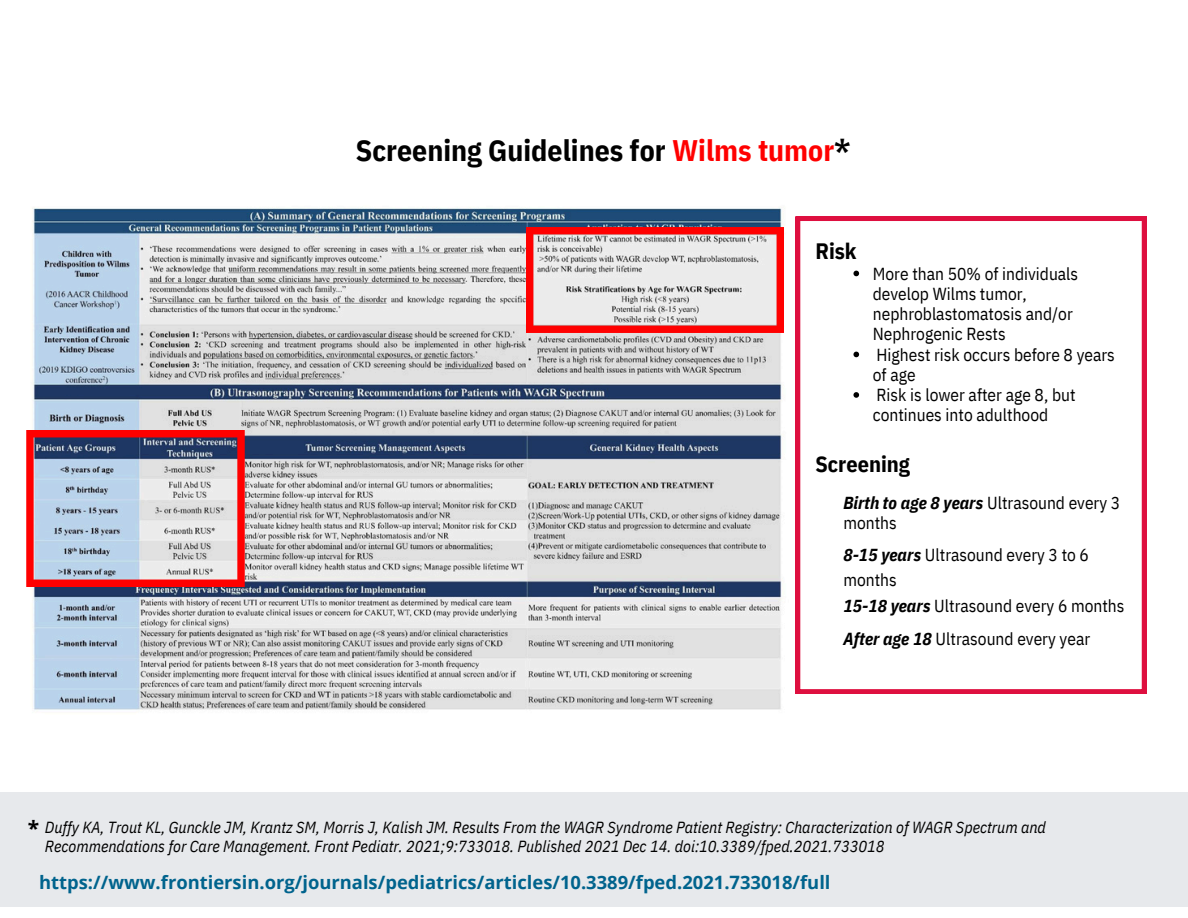
<style>
.page{position:relative;width:1188px;height:918px;background:#fff}
.page>*{position:absolute;margin:0;border:0;box-sizing:border-box;transform-origin:0 0}
.t1{font:700 29.7px "IBM Plex Sans Cond";color:#000}
.t2{font:700 22.2px "IBM Plex Sans Cond";color:#000}
.t3{font:700 21px "Open Sans";color:#000}
.t4{font:700 18.45px "Open Sans";color:#00638d}
.t5{font:17.4px/20.2px "IBM Plex Sans Cond";color:#000}
.t6{font:italic 16.05px/19.2px "IBM Plex Sans Cond";color:#000}
.s1{color:#f00}
.s2{font-weight:700;font-style:italic}
</style>
<div class="page">
<img style="left:26px;top:208px;width:770px;height:502px">
<img style="left:27px;top:430px;width:218px;height:157px">
<img style="left:526px;top:227px;width:258px;height:106px">
<svg style="left:796px;top:217px;width:350px;height:477px"></svg>
<div style="left:0;top:792px;width:1188px;height:115px;background:#e7e9ec"></div>
<svg style="left:853px;top:271px;width:6px;height:5px"></svg>
<svg style="left:853px;top:352px;width:6px;height:5px"></svg>
<svg style="left:853px;top:392px;width:6px;height:6px"></svg>
<h4 class="t1" style="left:356px;top:130px;width:496px">Screening Guidelines for <span class="s1">Wilms tumor</span>*</h4>
<p class="t2" style="left:815px;top:236px;width:43px">Risk</p>
<p class="t5" style="left:873px;top:263px;width:207px">More than 50% of individuals develop Wilms tumor, nephroblastomatosis and/or<br>Nephrogenic Rests</p>
<p class="t5" style="left:873px;top:344px;width:244px">Highest risk occurs before 8 years of age</p>
<p class="t5" style="left:873px;top:384px;width:204px">Risk is lower after age 8, but continues into adulthood</p>
<h2 class="t2" style="left:815px;top:450px;width:96px">Screening</h2>
<h2 class="t5" style="left:843px;top:492px;width:278px"><span class="s2">Birth to age 8 years</span> Ultrasound every 3 months</h2>
<h2 class="t5" style="left:843px;top:541px;width:283px;line-height:25.5px"><span class="s2">8-15 years</span> Ultrasound every 3 to 6 months<br><span class="s2">15-18 years</span> Ultrasound every 6 months</h2>
<h2 class="t5" style="left:843px;top:629px;width:248px"><span class="s2">After age 18</span> Ultrasound every year</h2>
<p class="t3" style="left:28px;top:814px;width:13px">*</p>
<p class="t6" style="left:45px;top:817px;width:1003px">Duffy KA, Trout KL, Gunckle JM, Krantz SM, Morris J, Kalish JM. Results From the WAGR Syndrome Patient Registry: Characterization of WAGR Spectrum and<br>Recommendations for Care Management. Front Pediatr. 2021;9:733018. Published 2021 Dec 14. doi:10.3389/fped.2021.733018</p>
<h3 class="t4" style="left:39px;top:869px;width:793px">https://www.frontiersin.org/journals/pediatrics/articles/10.3389/fped.2021.733018/full</h3>
</div>
